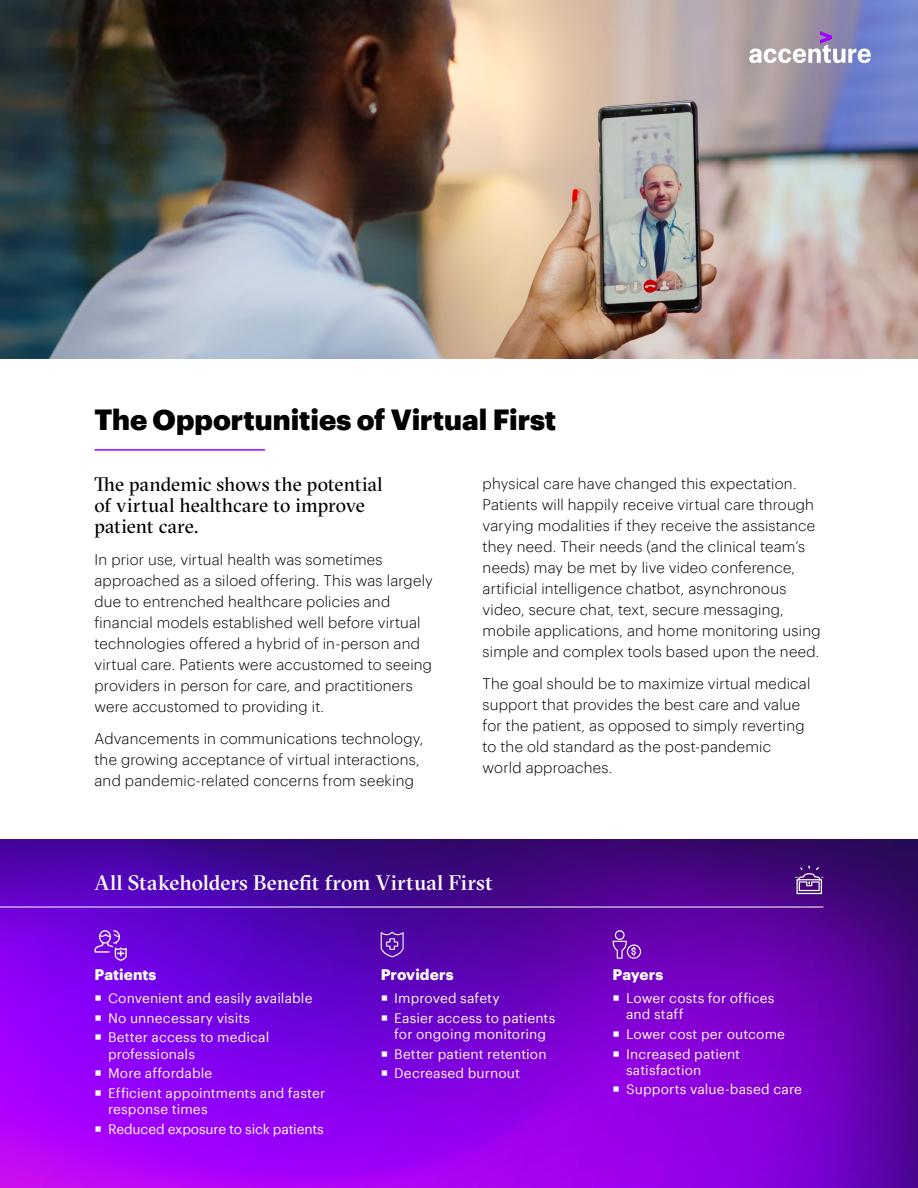
<style>
.page{position:relative;width:918px;height:1188px;background:#fff}
.page>*{position:absolute;margin:0;border:0;box-sizing:border-box;transform-origin:0 0}
.t1{font:900 28.5px "Graphik";color:#000}
.t2{font:500 21px "GT Sectra Fine";letter-spacing:.005em;color:#fff}
.t3{font:19.5px/21px "GT Sectra Fine";color:#000}
.t4{font:300 15px/21px "Graphik";letter-spacing:.015em;color:#000}
.t5{font:700 15px "Graphik";color:#fff}
.t6{font:13.5px/19.6px "Graphik";letter-spacing:.01em;color:#fff}
.t7{font:13.5px/19.6px "Graphik";letter-spacing:-.01em;color:#fff}
</style>
<div class="page">
<img style="left:0;top:0;width:918px;height:359px">
<svg style="left:749px;top:31px;width:122px;height:32px"></svg>
<svg style="left:0;top:840px;width:918px;height:348px;background:#7102c7"></svg>
<hr style="left:0;top:907px;width:823px;height:1px;background:#fff">
<svg style="left:795px;top:866px;width:29px;height:28px"></svg>
<hr style="left:94px;top:449px;width:171px;height:2px;background:#a100ff">
<svg style="left:94px;top:930px;width:33px;height:31px"></svg>
<svg style="left:381px;top:932px;width:23px;height:25px"></svg>
<svg style="left:613px;top:930px;width:28px;height:29px"></svg>
<svg style="left:382px;top:996px;width:5px;height:5px"></svg>
<svg style="left:382px;top:1015px;width:5px;height:6px"></svg>
<svg style="left:382px;top:1051px;width:5px;height:5px"></svg>
<svg style="left:382px;top:1071px;width:5px;height:5px"></svg>
<svg style="left:96px;top:996px;width:5px;height:5px"></svg>
<svg style="left:96px;top:1015px;width:5px;height:6px"></svg>
<svg style="left:96px;top:1035px;width:5px;height:5px"></svg>
<svg style="left:96px;top:1071px;width:5px;height:5px"></svg>
<svg style="left:96px;top:1090px;width:5px;height:5px"></svg>
<svg style="left:96px;top:1126px;width:5px;height:5px"></svg>
<svg style="left:614px;top:996px;width:5px;height:5px"></svg>
<svg style="left:614px;top:1031px;width:5px;height:6px"></svg>
<svg style="left:614px;top:1051px;width:5px;height:5px"></svg>
<svg style="left:614px;top:1087px;width:5px;height:5px"></svg>
<h1 class="t1" style="left:94px;top:397px;width:463px">The Opportunities of Virtual First</h1>
<h3 class="t3" style="left:94px;top:474px;width:290px">The pandemic shows the potential of virtual healthcare to improve patient care.</h3>
<p class="t4" style="left:94px;top:548px;width:340px">In prior use, virtual health was sometimes approached as a siloed offering. This was largely due to entrenched healthcare policies and financial models established well before virtual technologies offered a hybrid of in-person and virtual care. Patients were accustomed to seeing providers in person for care, and practitioners were accustomed to providing it.</p>
<p class="t4" style="left:94px;top:727px;width:330px">Advancements in communications technology, the growing acceptance of virtual interactions, and pandemic-related concerns from seeking</p>
<p class="t4" style="left:483px;top:472px;width:339px">physical care have changed this expectation.<br>Patients will happily receive virtual care through varying modalities if they receive the assistance they need. Their needs (and the clinical team’s needs) may be met by live video conference, artificial intelligence chatbot, asynchronous video, secure chat, text, secure messaging, mobile applications, and home monitoring using simple and complex tools based upon the need.</p>
<p class="t4" style="left:483px;top:672px;width:329px">The goal should be to maximize virtual medical support that provides the best care and value for the patient, as opposed to simply reverting to the old standard as the post-pandemic world approaches.</p>
<h2 class="t2" style="left:94px;top:871px;width:400px">All Stakeholders Benefit from Virtual First</h2>
<p class="t5" style="left:94px;top:963px;width:63px">Patients</p>
<p class="t6" style="left:108px;top:987px;width:206px">Convenient and easily available<br>No unnecessary visits<br>Better access to medical</p>
<p class="t6" style="left:108px;top:1043px;width:219px">professionals<br>More affordable<br>Efficient appointments and faster</p>
<p class="t7" style="left:108px;top:1098px;width:217px">response times<br>Reduced exposure to sick patients</p>
<p class="t5" style="left:381px;top:963px;width:74px">Providers</p>
<p class="t6" style="left:394px;top:987px;width:163px">Improved safety<br>Easier access to patients</p>
<p class="t6" style="left:394px;top:1023px;width:154px;text-align:justify">for ongoing monitoring Better patient retention Decreased burnout</p>
<p class="t5" style="left:613px;top:963px;width:52px">Payers</p>
<p class="t6" style="left:626px;top:989px;width:150px;line-height:16.2px">Lower costs for offices and staff</p>
<p class="t6" style="left:626px;top:1023px;width:161px">Lower cost per outcome<br>Increased patient</p>
<p class="t6" style="left:626px;top:1059px;width:177px">satisfaction<br>Supports value-based care</p>
</div>
